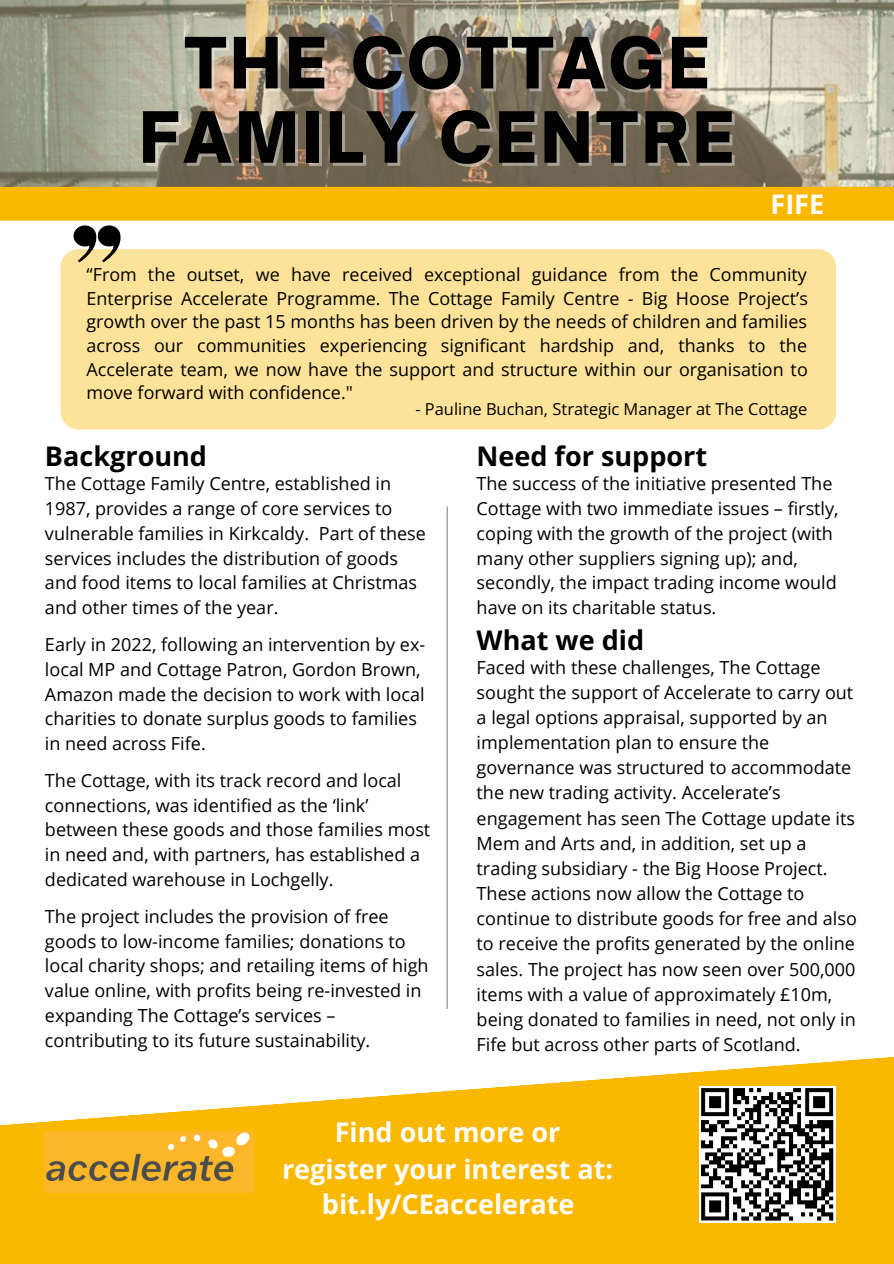
<style>
.page{position:relative;width:894px;height:1264px;background:#fff}
.page>*{position:absolute;margin:0;border:0;box-sizing:border-box;transform-origin:0 0}
.t1{font:900 67.5px "Open Sauce One";letter-spacing:.045em;color:#020202}
.t2{font:700 27px "Open Sans";color:#fcfdfe}
.t3{font:700 27px "Open Sans";color:#000}
.t4{font:700 27px "Open Sans";color:#fff}
.t5{font:18px/24.8px "Open Sans";color:#000}
.t6{font:16.5px "Open Sans";color:#000}
</style>
<div class="page">
<svg style="left:0;top:1057px;width:893px;height:206px;fill:#fbb800"></svg>
<img style="left:699px;top:1086px;width:136px;height:136px">
<hr style="left:446px;top:506px;width:1px;height:502px;background:#858686">
<svg style="left:0;top:0;width:893px;height:187px;background:#9c937e"></svg>
<div style="left:60px;top:249px;width:775px;height:180px;background:#fde299;border-radius:18px"></div>
<svg style="left:74px;top:225px;width:48px;height:37px"></svg>
<img style="left:45px;top:1131px;width:208px;height:61px">
<div style="left:0;top:187px;width:893px;height:34px;background:#fbb800"></div>
<p class="t1" style="left:184px;top:21px;width:527px">THE COTTAGE</p>
<p class="t1" style="left:139px;top:95px;width:597px">FAMILY CENTRE</p>
<p class="t4" style="left:770px;top:185px;width:55px">FIFE</p>
<p class="t5" style="left:86px;top:262px;width:722px;line-height:23.7px;text-align:justify">“From the outset, we have received exceptional guidance from the Community Enterprise Accelerate Programme. The Cottage Family Centre - Big Hoose Project’s growth over the past 15 months has been driven by the needs of children and families across our communities experiencing significant hardship and, thanks to the Accelerate team, we now have the support and structure within our organisation to move forward with confidence."</p>
<p class="t6" style="left:415px;top:397px;width:393px">- Pauline Buchan, Strategic Manager at The Cottage</p>
<p class="t3" style="left:45px;top:437px;width:163px">Background</p>
<p class="t5" style="left:45px;top:471px;width:382px">The Cottage Family Centre, established in 1987, provides a range of core services to vulnerable families in Kirkcaldy. Part of these services includes the distribution of goods and food items to local families at Christmas and other times of the year.</p>
<p class="t5" style="left:45px;top:631px;width:381px">Early in 2022, following an intervention by ex&shy;local MP and Cottage Patron, Gordon Brown, Amazon made the decision to work with local charities to donate surplus goods to families in need across Fife.</p>
<p class="t5" style="left:45px;top:767px;width:387px">The Cottage, with its track record and local connections, was identified as the ‘link’ between these goods and those families most in need and, with partners, has established a dedicated warehouse in Lochgelly.</p>
<p class="t5" style="left:45px;top:903px;width:385px">The project includes the provision of free goods to low-income families; donations to local charity shops; and retailing items of high value online, with profits being re-invested in expanding The Cottage’s services – contributing to its future sustainability.</p>
<p class="t3" style="left:476px;top:437px;width:232px">Need for support</p>
<p class="t5" style="left:476px;top:471px;width:363px">The success of the initiative presented The Cottage with two immediate issues – firstly, coping with the growth of the project (with many other suppliers signing up); and, secondly, the impact trading income would have on its charitable status.</p>
<p class="t3" style="left:476px;top:621px;width:169px">What we did</p>
<p class="t5" style="left:476px;top:654px;width:380px;line-height:25.2px">Faced with these challenges, The Cottage sought the support of Accelerate to carry out a legal options appraisal, supported by an implementation plan to ensure the governance was structured to accommodate the new trading activity. Accelerate’s engagement has seen The Cottage update its Mem and Arts and, in addition, set up a trading subsidiary - the Big Hoose Project.</p>
<p class="t5" style="left:476px;top:880px;width:382px;line-height:25.2px">These actions now allow the Cottage to continue to distribute goods for free and also to receive the profits generated by the online sales. The project has now seen over 500,000 items with a value of approximately £10m, being donated to families in need, not only in Fife but across other parts of Scotland.</p>
<p class="t2" style="left:335px;top:1113px;width:227px">Find out more or</p>
<p class="t2" style="left:282px;top:1150px;width:332px">register your interest at:</p>
<p class="t4" style="left:322px;top:1184px;width:254px">bit.ly/CEaccelerate</p>
</div>
